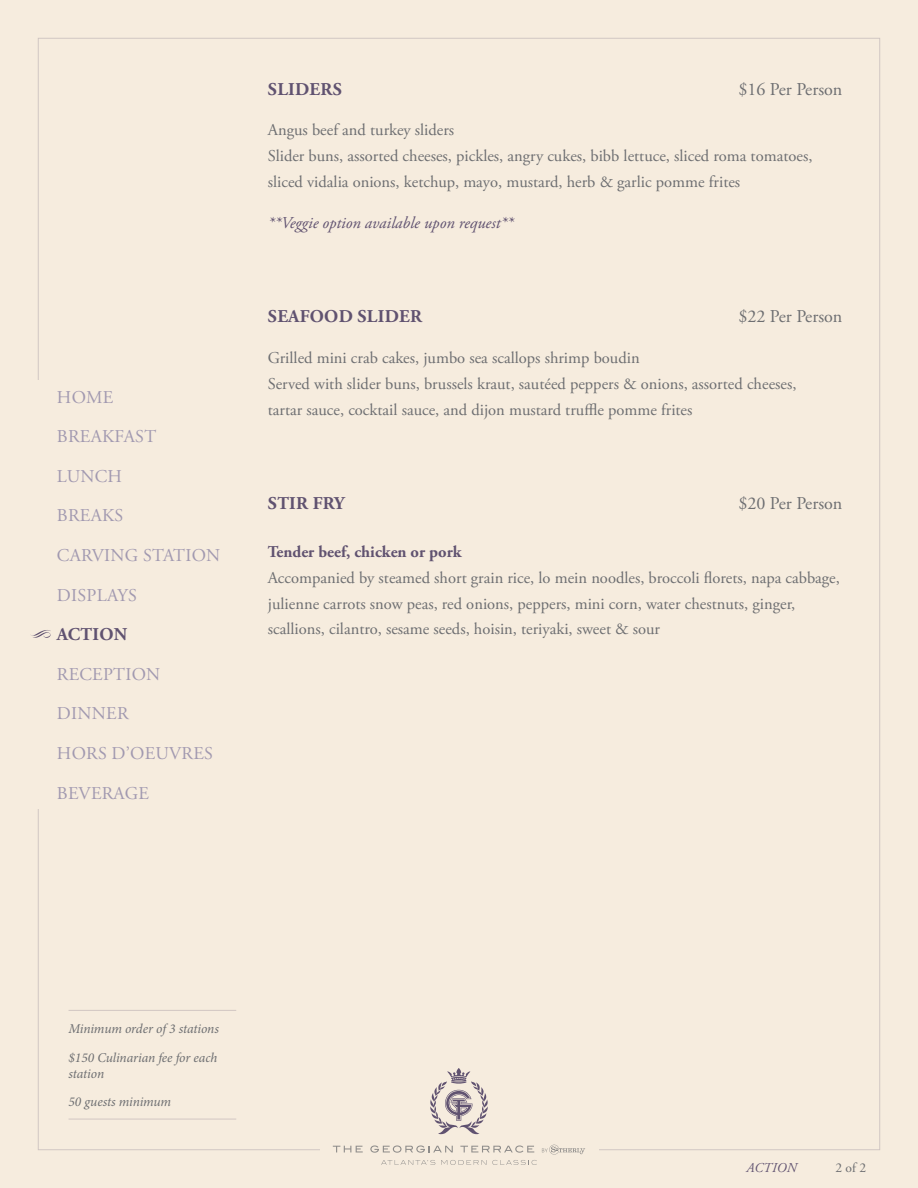
<style>
.page{position:relative;width:918px;height:1188px;background:#f6ecde}
.page>*{position:absolute;margin:0;border:0;box-sizing:border-box;transform-origin:0 0}
.t1{font:18px/39.6px "Adobe Garamond Pro";letter-spacing:.015em;color:#a199b0}
.t2{font:18px "Adobe Garamond Pro";color:#6d6e71}
.t3{font:700 18px "Adobe Garamond Pro";letter-spacing:.015em;color:#605270}
.t4{font:16.5px/25.8px "Adobe Garamond Pro";color:#6d6e71}
.t5{font:italic 16.5px "Adobe Garamond Pro";color:#605270}
.t6{font:700 16.5px "Adobe Garamond Pro";color:#605270}
.t7{font:italic 13.5px/28.2px "Minion Pro";letter-spacing:-.01em;color:#6d6e71}
.t8{font:italic 13.5px "Adobe Garamond Pro";letter-spacing:.015em;color:#605270}
.t9{font:13.5px "Adobe Garamond Pro";color:#6d6e71}
</style>
<div class="page">
<svg style="left:430px;top:1068px;width:58px;height:67px"></svg>
<svg style="left:333px;top:1146px;width:30px;height:6px"></svg>
<svg style="left:370px;top:1145px;width:215px;height:20px"></svg>
<svg style="left:30px;top:630px;width:21px;height:8px"></svg>
<hr style="left:69px;top:1010px;width:167px;height:1px;background:#605270">
<hr style="left:69px;top:1119px;width:167px;height:1px;background:#605270">
<p class="t1" style="left:57px;top:378px;width:101px">HOME<br>BREAKFAST<br>LUNCH</p>
<p class="t1" style="left:57px;top:496px;width:165px">BREAKS<br>CARVING STATION<br>DISPLAYS</p>
<p class="t3" style="left:57px;top:624px;width:72px">ACTION</p>
<p class="t1" style="left:57px;top:655px;width:105px">RECEPTION</p>
<p class="t1" style="left:57px;top:694px;width:158px">DINNER<br>HORS D’OEUVRES</p>
<p class="t1" style="left:57px;top:774px;width:94px">BEVERAGE</p>
<p class="t3" style="left:268px;top:79px;width:75px">SLIDERS</p>
<p class="t2" style="left:738px;top:78px;width:106px">$16 Per Person</p>
<p class="t4" style="left:268px;top:118px;width:546px">Angus beef and turkey sliders<br>Slider buns, assorted cheeses, pickles, angry cukes, bibb lettuce, sliced roma tomatoes, sliced vidalia onions, ketchup, mayo, mustard, herb &amp; garlic pomme frites</p>
<p class="t5" style="left:268px;top:213px;width:247px">**Veggie option available upon request**</p>
<p class="t3" style="left:268px;top:306px;width:156px">SEAFOOD SLIDER</p>
<p class="t2" style="left:738px;top:306px;width:106px">$22 Per Person</p>
<p class="t4" style="left:268px;top:345px;width:530px">Grilled mini crab cakes, jumbo sea scallops shrimp boudin<br>Served with slider buns, brussels kraut, sautéed peppers &amp; onions, assorted cheeses, tartar sauce, cocktail sauce, and dijon mustard truffle pomme frites</p>
<p class="t3" style="left:268px;top:493px;width:78px">STIR FRY</p>
<p class="t2" style="left:738px;top:492px;width:106px">$20 Per Person</p>
<p class="t6" style="left:268px;top:542px;width:195px">Tender beef, chicken or pork</p>
<p class="t4" style="left:268px;top:565px;width:574px">Accompanied by steamed short grain rice, lo mein noodles, broccoli florets, napa cabbage, julienne carrots snow peas, red onions, peppers, mini corn, water chestnuts, ginger, scallions, cilantro, sesame seeds, hoisin, teriyaki, sweet &amp; sour</p>
<p class="t7" style="left:69px;top:1015px;width:152px">Minimum order of 3 stations $150 Culinarian fee for each</p>
<p class="t7" style="left:69px;top:1059px;width:104px">station<br>50 guests minimum</p>
<p class="t8" style="left:746px;top:1160px;width:52px">ACTION</p>
<p class="t9" style="left:836px;top:1160px;width:32px">2 of 2</p>
</div>
